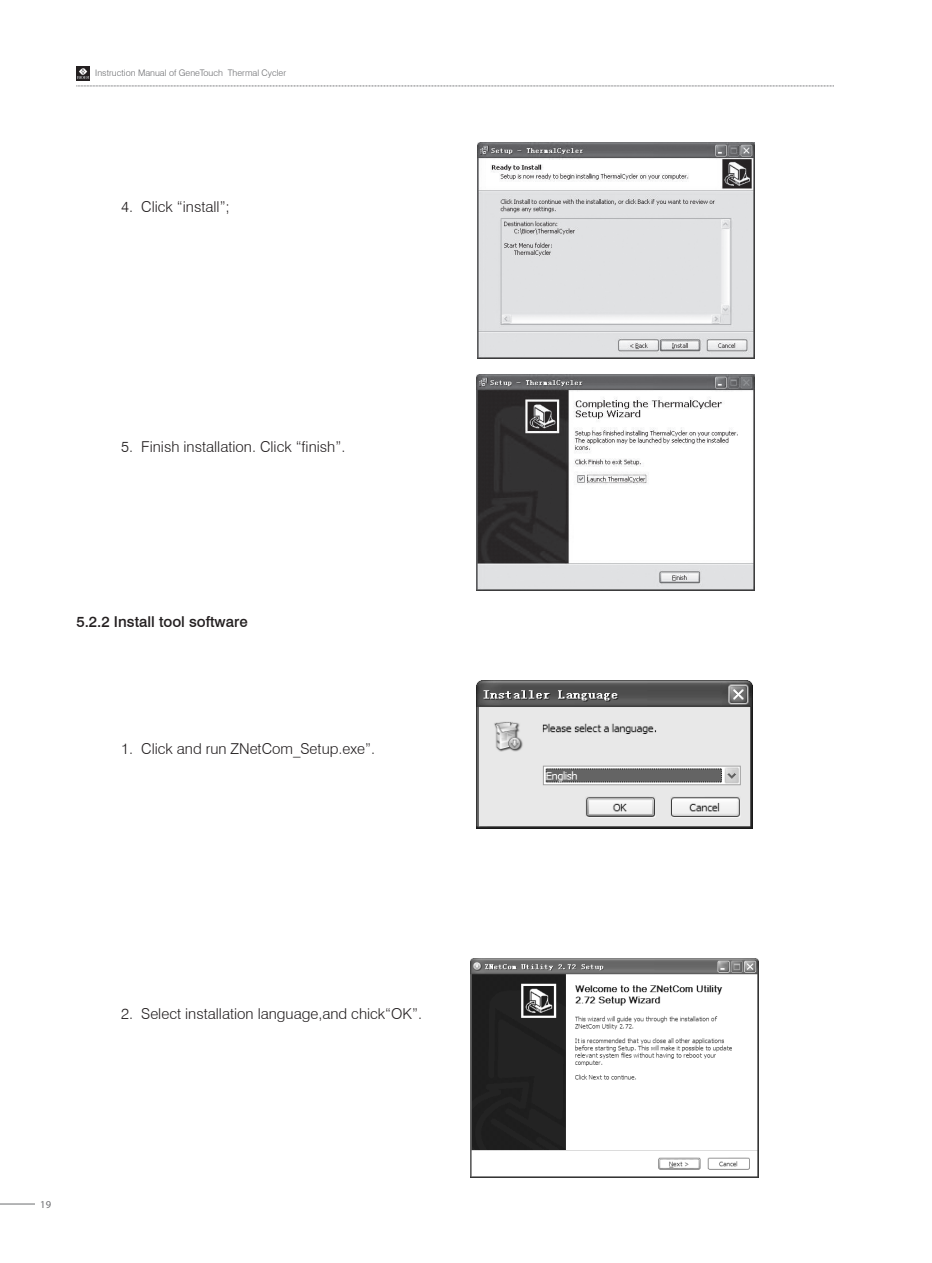
<style>
.page{position:relative;width:932px;height:1263px;background:#fff}
.page>*{position:absolute;margin:0;border:0;box-sizing:border-box;transform-origin:0 0}
.t1{font:300 15px "Swiss 721 BT";color:#231f20}
.t2{font:500 15px "Swiss 721 BT";color:#231f20}
.t3{font:10.5px "Myriad Pro";color:#6c6d70}
.t4{font:300 9px "Swiss 721 BT";color:#6c6d70}
</style>
<div class="page">
<svg style="left:76px;top:86px;width:757px;height:1px"></svg>
<hr style="left:0;top:1204px;width:35px;height:1px;background:#6c6d70">
<img style="left:76px;top:67px;width:14px;height:14px">
<img style="left:477px;top:142px;width:276px;height:216px">
<img style="left:477px;top:374px;width:276px;height:216px">
<img style="left:476px;top:680px;width:275px;height:148px">
<img style="left:470px;top:958px;width:288px;height:219px">
<p class="t4" style="left:95px;top:67px;width:192px">Instruction Manual of GeneTouch Thermal Cycler</p>
<p class="t1" style="left:121px;top:198px;width:110px">4. Click “install”;</p>
<p class="t1" style="left:121px;top:437px;width:225px">5. Finish installation. Click “finish”.</p>
<p class="t2" style="left:76px;top:612px;width:173px">5.2.2 Install tool software</p>
<p class="t1" style="left:121px;top:739px;width:255px">1. Click and run ZNetCom_Setup.exe”.</p>
<p class="t1" style="left:121px;top:1004px;width:302px">2. Select installation language,and chick“OK”.</p>
<p class="t3" style="left:40px;top:1198px;width:12px">19</p>
</div>
